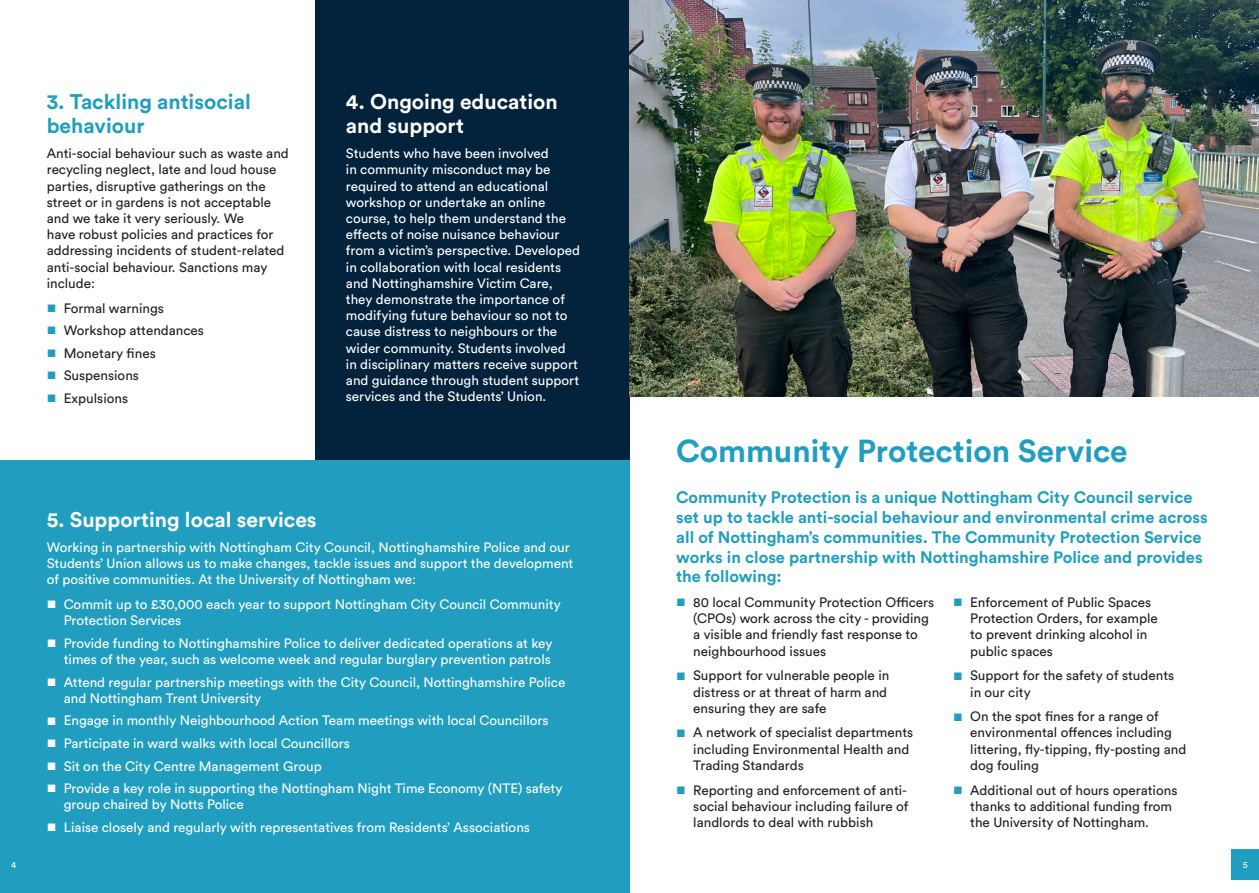
<style>
.page{position:relative;width:1259px;height:893px;background:#fff}
.page>*{position:absolute;margin:0;border:0;box-sizing:border-box;transform-origin:0 0}
.t1{font:700 31.5px "Circular Pro";color:#219ebf}
.t2{font:700 21px/24px "Circular Pro";color:#fff}
.t3{font:700 21px/24px "Circular Pro";color:#219ebf}
.t4{font:700 16.5px/19.8px "Circular Pro";color:#219ebf}
.t5{font:13.5px/16.2px "Circular Pro";color:#fff}
.t6{font:13.5px/16.2px "Circular Pro";color:#231f20}
.t7{font:9px "Circular Pro";color:#fff}
.s1{font-size:10.5px;color:#219ebf}
.s2{font-size:10.5px}
</style>
<div class="page">
<div style="left:315px;top:0;width:314px;height:460px;background:#03223b"></div>
<div style="left:0;top:460px;width:629px;height:433px;background:#219ebf"></div>
<img style="left:629px;top:0;width:630px;height:397px">
<div style="left:1231px;top:849px;width:28px;height:31px;background:#219ebf"></div>
<p class="t3" style="left:47px;top:89px;width:205px">3. Tackling antisocial behaviour</p>
<p class="t6" style="left:47px;top:145px;width:244px">Anti-social behaviour such as waste and recycling neglect, late and loud house parties, disruptive gatherings on the street or in gardens is not acceptable and we take it very seriously. We<br>have robust policies and practices for addressing incidents of student-related anti-social behaviour. Sanctions may include:</p>
<p class="t6" style="left:47px;top:299px;width:119px"><span class="s1">■</span> Formal warnings</p>
<p class="t6" style="left:47px;top:322px;width:159px"><span class="s1">■</span> Workshop attendances</p>
<p class="t6" style="left:47px;top:344px;width:111px"><span class="s1">■</span> Monetary fines</p>
<p class="t6" style="left:47px;top:367px;width:94px"><span class="s1">■</span> Suspensions</p>
<p class="t6" style="left:47px;top:389px;width:83px"><span class="s1">■</span> Expulsions</p>
<p class="t2" style="left:346px;top:89px;width:213px">4. Ongoing education and support</p>
<p class="t5" style="left:346px;top:145px;width:235px">Students who have been involved<br>in community misconduct may be required to attend an educational workshop or undertake an online course, to help them understand the effects of noise nuisance behaviour from a victim’s perspective. Developed in collaboration with local residents and Nottinghamshire Victim Care, they demonstrate the importance of modifying future behaviour so not to cause distress to neighbours or the wider community. Students involved in disciplinary matters receive support and guidance through student support services and the Students’ Union.</p>
<p class="t2" style="left:47px;top:507px;width:271px">5. Supporting local services</p>
<p class="t5" style="left:47px;top:539px;width:528px">Working in partnership with Nottingham City Council, Nottinghamshire Police and our<br>Students’ Union allows us to make changes, tackle issues and support the development of positive communities. At the University of Nottingham we:</p>
<p class="t5" style="left:64px;top:596px;width:498px;text-indent:-17px"><span class="s2">■</span> Commit up to £30,000 each year to support Nottingham City Council Community<br>Protection Services</p>
<p class="t5" style="left:47px;top:634px;width:507px;text-align:right"><span class="s2">■</span> Provide funding to Nottinghamshire Police to deliver dedicated operations at key times of the year, such as welcome week and regular burglary prevention patrols</p>
<p class="t5" style="left:64px;top:673px;width:503px;text-indent:-17px"><span class="s2">■</span> Attend regular partnership meetings with the City Council, Nottinghamshire Police and Nottingham Trent University</p>
<p class="t5" style="left:47px;top:712px;width:503px"><span class="s2">■</span> Engage in monthly Neighbourhood Action Team meetings with local Councillors</p>
<p class="t5" style="left:47px;top:735px;width:305px"><span class="s2">■</span> Participate in ward walks with local Councillors</p>
<p class="t5" style="left:47px;top:757px;width:276px"><span class="s2">■</span> Sit on the City Centre Management Group</p>
<p class="t5" style="left:64px;top:780px;width:500px;text-indent:-17px"><span class="s2">■</span> Provide a key role in supporting the Nottingham Night Time Economy (NTE) safety group chaired by Notts Police</p>
<p class="t5" style="left:47px;top:818px;width:485px"><span class="s2">■</span> Liaise closely and regularly with representatives from Residents’ Associations</p>
<p class="t1" style="left:676px;top:429px;width:453px">Community Protection Service</p>
<p class="t4" style="left:676px;top:487px;width:533px">Community Protection is a unique Nottingham City Council service set up to tackle anti-social behaviour and environmental crime across all of Nottingham’s communities. The Community Protection Service works in close partnership with Nottinghamshire Police and provides the following:</p>
<p class="t6" style="left:693px;top:594px;width:242px;text-indent:-17px"><span class="s1">■</span> 80 local Community Protection Officers (CPOs) work across the city - providing a visible and friendly fast response to neighbourhood issues</p>
<p class="t6" style="left:693px;top:667px;width:197px;text-indent:-17px"><span class="s1">■</span> Support for vulnerable people in distress or at threat of harm and ensuring they are safe</p>
<p class="t6" style="left:693px;top:724px;width:221px;text-indent:-17px"><span class="s1">■</span> A network of specialist departments including Environmental Health and<br>Trading Standards</p>
<p class="t6" style="left:693px;top:781px;width:217px;text-align:justify;text-indent:-17px"><span class="s1">■</span> Reporting and enforcement of anti&shy;social behaviour including failure of landlords to deal with rubbish</p>
<p class="t6" style="left:970px;top:594px;width:189px;text-indent:-17px"><span class="s1">■</span> Enforcement of Public Spaces<br>Protection Orders, for example to prevent drinking alcohol in public spaces</p>
<p class="t6" style="left:970px;top:667px;width:205px;text-indent:-17px"><span class="s1">■</span> Support for the safety of students in our city</p>
<p class="t6" style="left:970px;top:708px;width:217px;text-indent:-17px"><span class="s1">■</span> On the spot fines for a range of environmental offences including littering, fly-tipping, fly-posting and dog fouling</p>
<p class="t6" style="left:970px;top:781px;width:209px;text-indent:-17px"><span class="s1">■</span> Additional out of hours operations thanks to additional funding from the University of Nottingham.</p>
<p class="t7" style="left:11px;top:859px;width:7px">4</p>
<p class="t7" style="left:1242px;top:859px;width:6px">5</p>
</div>
